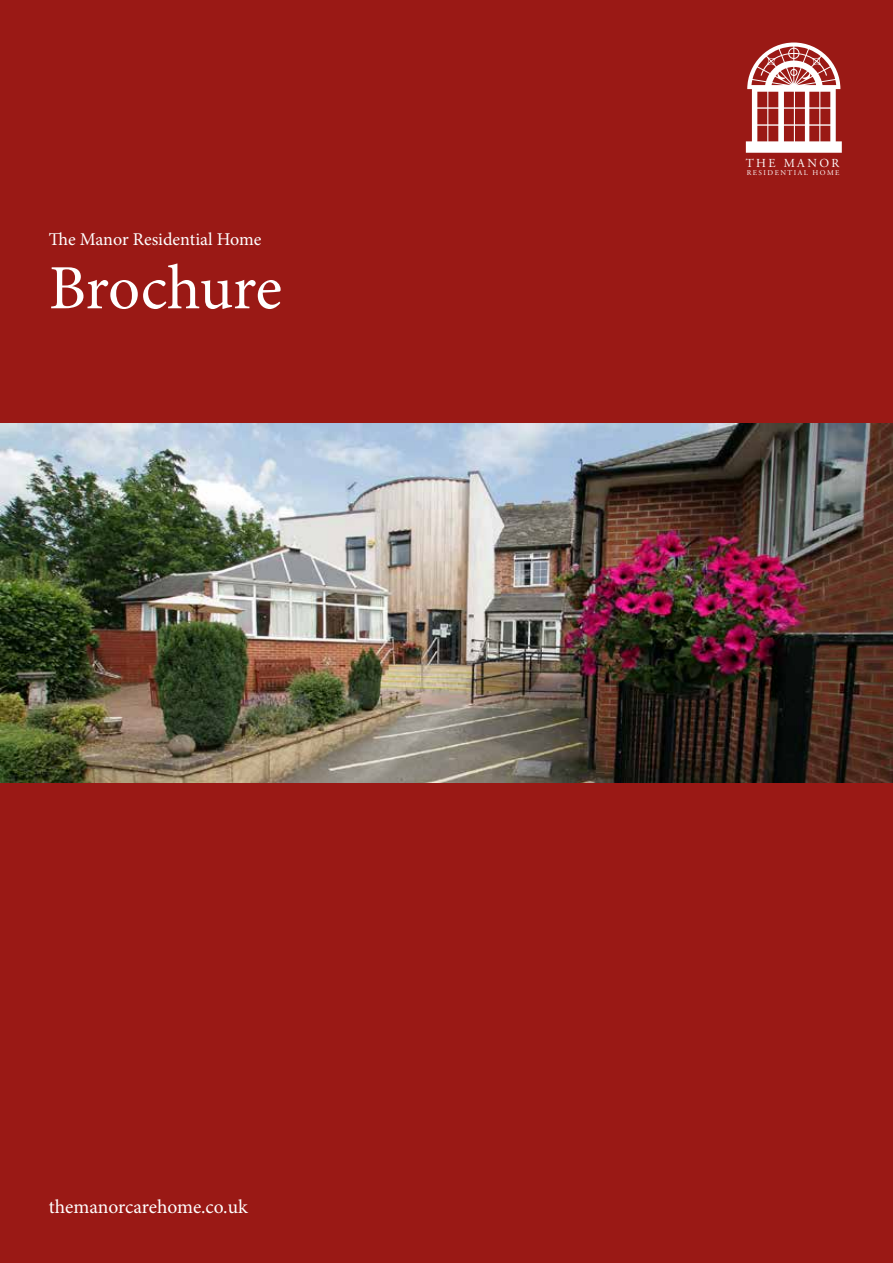
<style>
.page{position:relative;width:893px;height:1263px;background:#fff}
.page>*{position:absolute;margin:0;border:0;box-sizing:border-box;transform-origin:0 0}
.t1{font:63px "Minion Pro";letter-spacing:-.01em;color:#fff}
.t2{font:19.5px "Minion Pro";letter-spacing:-.005em;color:#fff}
.t3{font:18px "Minion Pro";color:#fff}
.t4{font:12.15px "Adobe Garamond Pro";letter-spacing:.2em;color:#fff}
.t5{font:7.35px "Adobe Garamond Pro";letter-spacing:.2em;color:#fff}
</style>
<div class="page">
<div style="left:0;top:0;width:893px;height:1262px;background:#9a1915"></div>
<img style="left:0;top:423px;width:893px;height:360px">
<svg style="left:746px;top:43px;width:96px;height:110px"></svg>
<p class="t3" style="left:49px;top:227px;width:214px">The Manor Residential Home</p>
<h1 class="t1" style="left:49px;top:246px;width:235px">Brochure</h1>
<p class="t2" style="left:49px;top:1194px;width:200px">themanorcarehome.co.uk</p>
<p class="t4" style="left:746px;top:156px;width:95px">THE MANOR</p>
<p class="t5" style="left:747px;top:169px;width:94px">RESIDENTIAL HOME</p>
</div>
